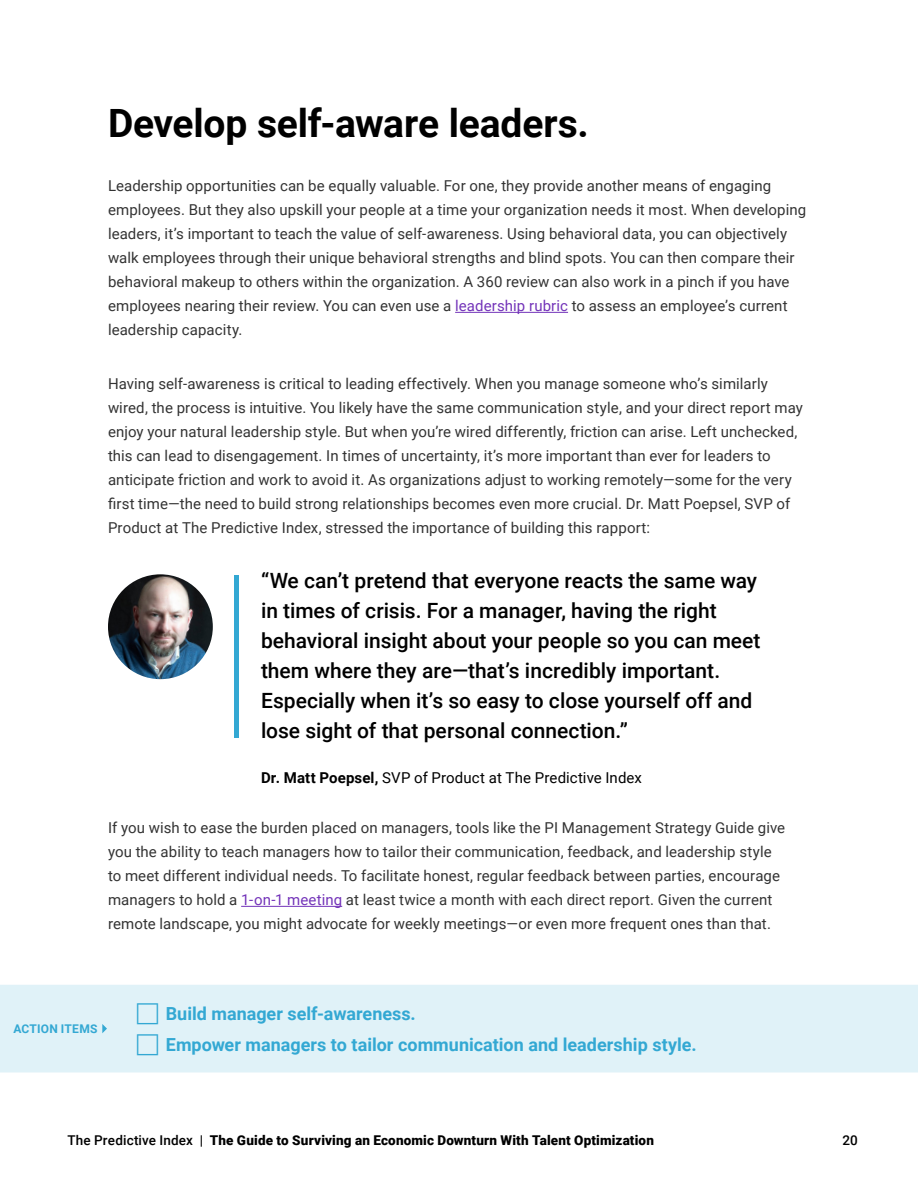
<style>
.page{position:relative;width:918px;height:1188px;background:#fff}
.page>*{position:absolute;margin:0;border:0;box-sizing:border-box;transform-origin:0 0}
.Header_2{font:700 39px "Roboto";letter-spacing:-.005em;color:#000}
.t1{font:500 21px/30px "Roboto";color:#000}
.t2{font:700 18px "Roboto";color:#33a8d3}
.Body{font:15px/24px "Roboto";letter-spacing:.005em;color:#333}
.Body-2{font:15px "Roboto";letter-spacing:.005em;color:#000}
.t3{font:900 13.5px "Roboto";letter-spacing:.01em;color:#000}
.t4{font:500 13.5px "Roboto";color:#000}
.Body-3{font:700 12px "Roboto";letter-spacing:.02em;color:#33a8d3}
.s1{color:#7333b9}
.s2{font-weight:700}
.s3{font-weight:500}
</style>
<div class="page">
<hr style="left:455px;top:312px;width:113px;height:1px;background:#7333b9">
<hr style="left:241px;top:906px;width:101px;height:1px;background:#7333b9">
<hr style="left:234px;top:575px;width:4px;height:163px;background:#33a8d3">
<div style="left:0;top:985px;width:918px;height:87px;background:#e0f2f8"></div>
<svg style="left:102px;top:1024px;width:5px;height:9px"></svg>
<img style="left:108px;top:574px;width:105px;height:105px;border-radius:52px">
<svg style="left:137px;top:1003px;width:21px;height:21px"></svg>
<svg style="left:137px;top:1034px;width:21px;height:21px"></svg>
<p class="Header_2" style="left:108px;top:96px;width:482px">Develop self-aware leaders.</p>
<p class="Body" style="left:108px;top:173px;width:700px">Leadership opportunities can be equally valuable. For one, they provide another means of engaging employees. But they also upskill your people at a time your organization needs it most. When developing leaders, it’s important to teach the value of self-awareness. Using behavioral data, you can objectively walk employees through their unique behavioral strengths and blind spots. You can then compare their behavioral makeup to others within the organization. A 360 review can also work in a pinch if you have employees nearing their review. You can even use a <span class="s1">leadership rubric</span> to assess an employee’s current leadership capacity.</p>
<p class="Body" style="left:108px;top:371px;width:696px">Having self-awareness is critical to leading effectively. When you manage someone who’s similarly wired, the process is intuitive. You likely have the same communication style, and your direct report may enjoy your natural leadership style. But when you’re wired differently, friction can arise. Left unchecked, this can lead to disengagement. In times of uncertainty, it’s more important than ever for leaders to anticipate friction and work to avoid it. As organizations adjust to working remotely—some for the very first time—the need to build strong relationships becomes even more crucial. Dr. Matt Poepsel, SVP of Product at The Predictive Index, stressed the importance of building this rapport:</p>
<p class="t1" style="left:261px;top:565px;width:501px">“We can’t pretend that everyone reacts the same way in times of crisis. For a manager, having the right behavioral insight about your people so you can meet them where they are—that’s incredibly important.<br>Especially when it’s so easy to close yourself off and lose sight of that personal connection.”</p>
<p class="Body-2" style="left:261px;top:767px;width:382px"><span class="s2">Dr. Matt Poepsel,</span> SVP of Product at The Predictive Index</p>
<p class="Body" style="left:108px;top:815px;width:679px">If you wish to ease the burden placed on managers, tools like the PI Management Strategy Guide give you the ability to teach managers how to tailor their communication, feedback, and leadership style to meet different individual needs. To facilitate honest, regular feedback between parties, encourage managers to hold a <span class="s1">1-on-1 meeting</span> at least twice a month with each direct report. Given the current remote landscape, you might advocate for weekly meetings—or even more frequent ones than that.</p>
<p class="Body-3" style="left:14px;top:1020px;width:86px">ACTION ITEMS</p>
<p class="t2" style="left:166px;top:1001px;width:252px">Build manager self-awareness.</p>
<p class="t2" style="left:166px;top:1032px;width:533px">Empower managers to tailor communication and leadership style.</p>
<p class="t3" style="left:68px;top:1131px;width:588px"><span class="s3">The Predictive Index |</span> The Guide to Surviving an Economic Downturn With Talent Optimization</p>
<p class="t4" style="left:843px;top:1131px;width:17px">20</p>
</div>
